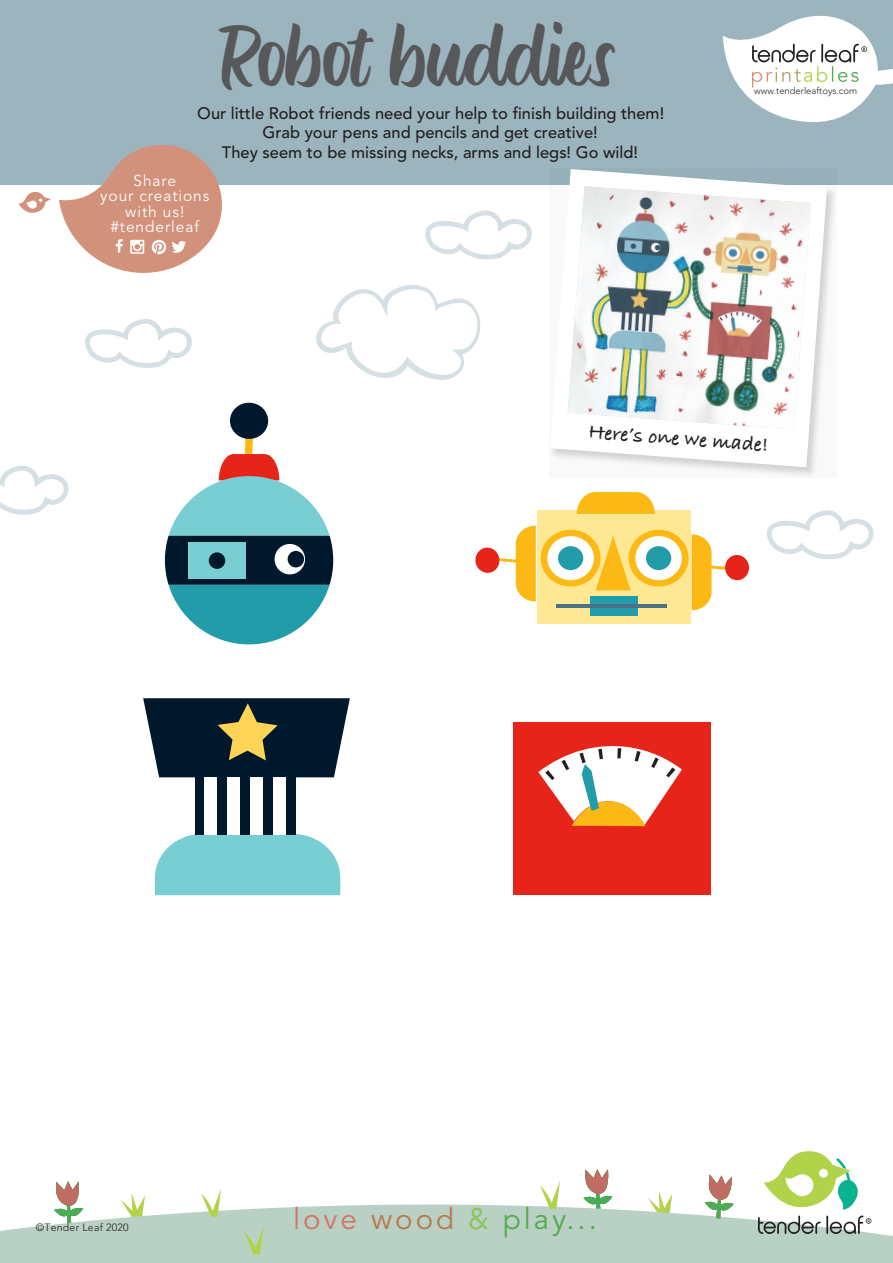
<style>
.page{position:relative;width:893px;height:1263px;background:#fff}
.page>*{position:absolute;margin:0;border:0;box-sizing:border-box;transform-origin:0 0}
.t1{font:42px "Dellana";color:#57585a}
.t2{font:29.4px "Avenir LT Std";letter-spacing:.1em;color:#54aa4d}
.t3{font:21px "Bradley Hand ITCTT Bold";color:#231f20}
.t4{font:500 16.5px/19.8px "Avenir LT Std";color:#231f20;text-align:center}
.t5{font:15.6px/15.6px "Avenir LT Std";letter-spacing:.06em;color:#fff;text-align:center}
.t6{font:300 10.5px "Avenir LT Std";letter-spacing:.025em;color:#231f20}
.t7{font:300 9.45px "Avenir LT Std";color:#231f20}
.s1{color:#d47464}
.s2{color:#ba784c}
.s3{color:#89c650}
</style>
<div class="page">
<svg style="left:0;top:1169px;width:893px;height:94px;fill:#b9d0c5"></svg>
<svg style="left:425px;top:210px;width:107px;height:49px"></svg>
<svg style="left:0;top:465px;width:69px;height:49px"></svg>
<svg style="left:316px;top:285px;width:165px;height:95px"></svg>
<svg style="left:85px;top:319px;width:107px;height:49px"></svg>
<svg style="left:767px;top:510px;width:107px;height:49px"></svg>
<div style="left:0;top:0;width:893px;height:185px;background:#9bb4bd"></div>
<div style="left:537px;top:510px;width:154px;height:113px;background:#ffe894"></div>
<div style="left:629px;top:530px;width:60px;height:57px;background:#fcb814;border-radius:50%"></div>
<div style="left:635px;top:536px;width:47px;height:44px;background:#fff;border-radius:50%"></div>
<div style="left:646px;top:546px;width:25px;height:24px;background:#229ca8;border-radius:50%"></div>
<svg style="left:596px;top:535px;width:35px;height:55px"></svg>
<div style="left:541px;top:530px;width:60px;height:57px;background:#fcb814;border-radius:50%"></div>
<div style="left:547px;top:536px;width:47px;height:44px;background:#fff;border-radius:50%"></div>
<div style="left:558px;top:546px;width:25px;height:24px;background:#229ca8;border-radius:50%"></div>
<div style="left:590px;top:596px;width:48px;height:20px;background:#229ca8"></div>
<svg style="left:577px;top:492px;width:78px;height:22px;background:#fcbf2d"></svg>
<hr style="left:557px;top:604px;width:110px;height:4px;background:#4b7186">
<svg style="left:475px;top:526px;width:61px;height:75px"></svg>
<svg style="left:692px;top:534px;width:57px;height:76px"></svg>
<div style="left:514px;top:722px;width:197px;height:173px;background:#e72419"></div>
<svg style="left:538px;top:746px;width:144px;height:80px"></svg>
<svg style="left:155px;top:834px;width:185px;height:61px;background:#83d1d6"></svg>
<div style="left:195px;top:777px;width:10px;height:57px;background:#00182b"></div>
<div style="left:240px;top:777px;width:10px;height:57px;background:#00182b"></div>
<div style="left:217px;top:777px;width:11px;height:57px;background:#00182b"></div>
<div style="left:263px;top:777px;width:10px;height:57px;background:#00182b"></div>
<div style="left:285px;top:777px;width:10px;height:57px;background:#00182b"></div>
<svg style="left:143px;top:698px;width:207px;height:79px;background:#2b3b40"></svg>
<svg style="left:165px;top:408px;width:168px;height:236px"></svg>
<div style="left:275px;top:544px;width:30px;height:30px;background:#fff;border-radius:50%"></div>
<div style="left:288px;top:551px;width:16px;height:16px;background:#00182b;border-radius:50%"></div>
<div style="left:230px;top:402px;width:38px;height:37px;background:#00182b;border-radius:50%"></div>
<div style="left:188px;top:542px;width:58px;height:37px;background:#79ced4"></div>
<div style="left:209px;top:552px;width:16px;height:17px;background:#00182b;border-radius:50%"></div>
<svg style="left:688px;top:189px;width:147px;height:287px"></svg>
<svg style="left:551px;top:169px;width:276px;height:298px"></svg>
<img style="left:568px;top:186px;width:243px;height:244px">
<svg style="left:705px;top:1174px;width:29px;height:44px"></svg>
<svg style="left:201px;top:1188px;width:20px;height:29px"></svg>
<svg style="left:244px;top:1226px;width:20px;height:28px"></svg>
<svg style="left:540px;top:1180px;width:20px;height:29px"></svg>
<svg style="left:723px;top:15px;width:170px;height:107px"></svg>
<svg style="left:18px;top:192px;width:33px;height:21px"></svg>
<svg style="left:59px;top:145px;width:163px;height:128px"></svg>
<svg style="left:758px;top:1151px;width:113px;height:83px"></svg>
<h1 class="t1" style="left:223px;top:47px;width:397px">Robot buddies</h1>
<p class="t4" style="left:197px;top:103px;width:468px">Our little Robot friends need your help to finish building them!</p>
<p class="t5" style="left:100px;top:173px;width:111px">Share<br>your creations with us! #tenderleaf</p>
<p class="t4" style="left:222px;top:123px;width:418px">Grab your pens and pencils and get creative!<br>They seem to be missing necks, arms and legs! Go wild!</p>
<p class="t7" style="left:754px;top:86px;width:104px">www.tenderleaftoys.com</p>
<p class="t3" style="left:589px;top:420px;width:182px;rotate:4deg">Here’s one we made!</p>
<p class="t6" style="left:36px;top:1221px;width:94px">©Tender Leaf 2020</p>
<h2 class="t2" style="left:293px;top:1202px;width:305px"><span class="s1">love</span> <span class="s2">wood</span> <span class="s3">&amp;</span> play...</h2>
</div>
